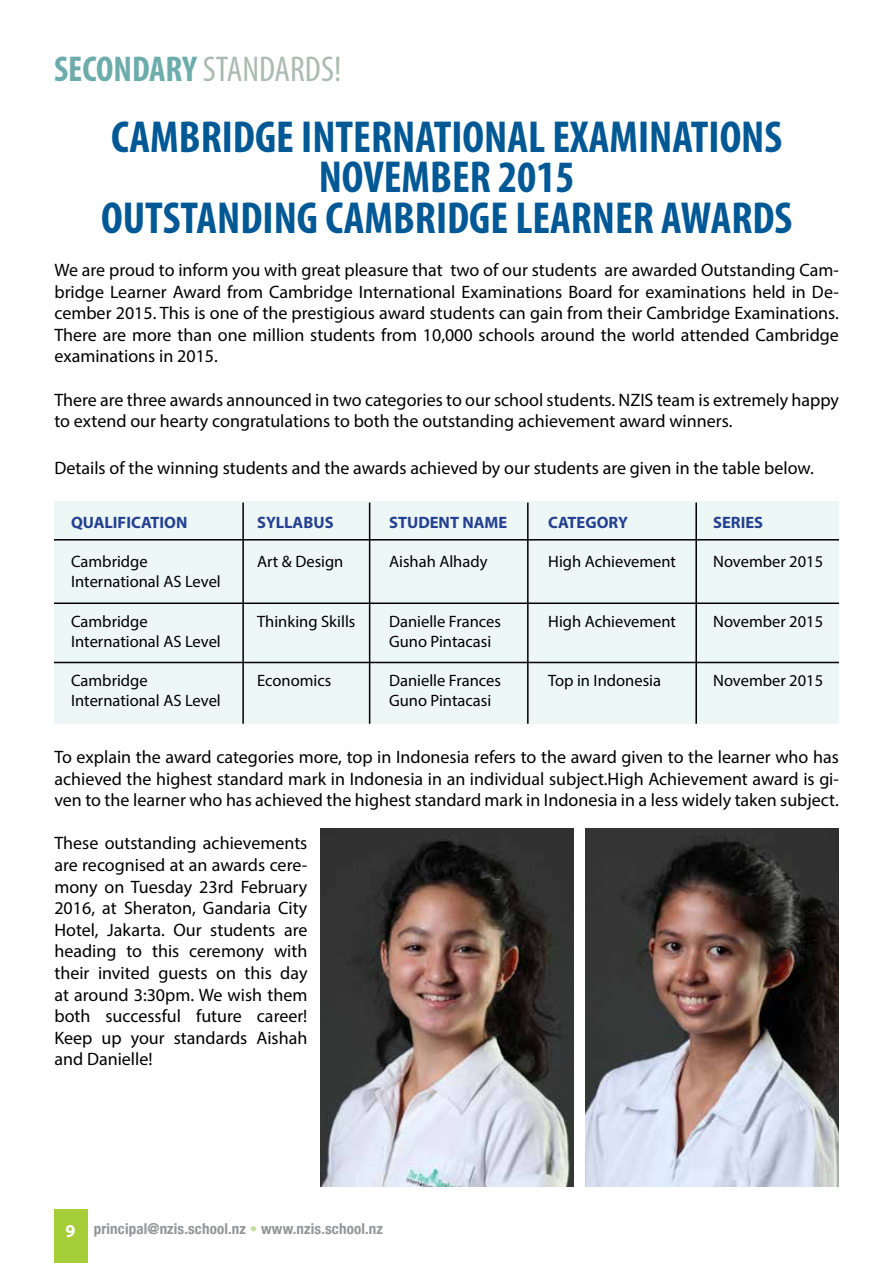
<style>
.page{position:relative;width:893px;height:1263px;background:#fff}
.page>*{position:absolute;margin:0;border:0;box-sizing:border-box;transform-origin:0 0}
.t1{font:700 condensed 45px/40.5px "Myriad Pro";color:#005895;text-align:center}
.t2{font:condensed 36px "Myriad Pro";color:#acbbb2}
.t3{font:18px/21.6px "Myriad Pro";color:#000;text-align:justify}
.t4{font:16.5px "Myriad Pro";color:#000}
.t5{font:700 16.5px "Myriad Pro";color:#25408f}
.t6{font:700 condensed 15px "Helvetica Neue";letter-spacing:.01em;color:#939598}
.s1{font-weight:700;color:#6cadac}
.s2{font-family:"Myriad Pro";font-stretch:normal;font-size:18px;color:#fff}
.s3{color:#c4df9b}
</style>
<div class="page">
<div style="left:54px;top:1209px;width:33px;height:54px;background:#a6ce39"></div>
<img style="left:320px;top:829px;width:254px;height:357px">
<img style="left:586px;top:829px;width:253px;height:357px">
<div style="left:54px;top:501px;width:785px;height:223px;background:#ecf7f6"></div>
<hr style="left:54px;top:539px;width:785px;height:1px;background:#000">
<hr style="left:242px;top:503px;width:2px;height:221px;background:#000">
<hr style="left:369px;top:503px;width:1px;height:221px;background:#000">
<hr style="left:527px;top:503px;width:2px;height:221px;background:#000">
<hr style="left:695px;top:503px;width:2px;height:221px;background:#000">
<hr style="left:54px;top:602px;width:785px;height:2px;background:#000">
<hr style="left:54px;top:662px;width:785px;height:1px;background:#000">
<h2 class="t2" style="left:54px;top:47px;width:289px"><span class="s1">SECONDARY</span> STANDARDS!</h2>
<h1 class="t1" style="left:101px;top:116px;width:693px">CAMBRIDGE INTERNATIONAL EXAMINATIONS<br>NOVEMBER 2015<br>OUTSTAN DING CAMBRIDGE LEARNER AWARDS</h1>
<p class="t3" style="left:54px;top:259px;width:786px">We are proud to inform you with great pleasure that two of our students are awarded Outstanding Cam&shy;bridge Learner Award from Cambridge International Examinations Board for examinations held in De&shy;cember 2015. This is one of the prestigious award students can gain from their Cambridge Examinations.<br>There are more than one million students from 10,000 schools around the world attended Cambridge examinations in 2015.</p>
<p class="t3" style="left:54px;top:388px;width:786px">There are three awards announced in two categories to our school students. NZIS team is extremely happy to extend our hearty congratulations to both the outstanding achievement award winners.</p>
<p class="t3" style="left:54px;top:457px;width:761px">Details of the winning students and the awards achieved by our students are given in the table below.</p>
<p class="t5" style="left:71px;top:511px;width:118px">QUALIFICATION</p>
<p class="t5" style="left:257px;top:511px;width:78px">SYLLABUS</p>
<p class="t5" style="left:389px;top:511px;width:120px">STUDENT NAME</p>
<p class="t5" style="left:548px;top:511px;width:81px">CATEGORY</p>
<p class="t5" style="left:713px;top:511px;width:51px">SERIES</p>
<p class="t4" style="left:71px;top:552px;width:78px">Cambridge</p>
<p class="t4" style="left:257px;top:552px;width:88px">Art &amp; Design</p>
<p class="t4" style="left:389px;top:552px;width:100px">Aishah Alhady</p>
<p class="t4" style="left:548px;top:552px;width:129px">High Achievement</p>
<p class="t4" style="left:713px;top:552px;width:112px">November 2015</p>
<p class="t4" style="left:71px;top:571px;width:151px">International AS Level</p>
<p class="t4" style="left:71px;top:611px;width:78px">Cambridge</p>
<p class="t4" style="left:257px;top:611px;width:100px">Thinking Skills</p>
<p class="t4" style="left:389px;top:611px;width:113px">Danielle Frances</p>
<p class="t4" style="left:548px;top:611px;width:129px">High Achievement</p>
<p class="t4" style="left:713px;top:611px;width:112px">November 2015</p>
<p class="t4" style="left:71px;top:631px;width:151px">International AS Level</p>
<p class="t4" style="left:389px;top:631px;width:104px">Guno Pintacasi</p>
<p class="t4" style="left:71px;top:670px;width:78px">Cambridge</p>
<p class="t4" style="left:257px;top:670px;width:76px">Economics</p>
<p class="t4" style="left:389px;top:670px;width:113px">Danielle Frances</p>
<p class="t4" style="left:548px;top:670px;width:114px">Top in Indonesia</p>
<p class="t4" style="left:713px;top:670px;width:112px">November 2015</p>
<p class="t4" style="left:71px;top:690px;width:151px">International AS Level</p>
<p class="t4" style="left:389px;top:690px;width:104px">Guno Pintacasi</p>
<p class="t3" style="left:54px;top:746px;width:786px">To explain the award categories more, top in Indonesia refers to the award given to the learner who has achieved the highest standard mark in Indonesia in an individual subject.High Achievement award is gi&shy;ven to the learner who has achieved the highest standard mark in Indonesia in a less widely taken subject.</p>
<p class="t3" style="left:54px;top:832px;width:255px">These outstanding achievements are recognised at an awards cere&shy;mony on Tuesday 23rd February 2016, at Sheraton, Gandaria City Hotel, Jakarta. Our students are heading to this ceremony with their invited guests on this day at around 3:30pm. We wish them both successful future career!<br>Keep up your standards Aishah and Danielle!</p>
<p class="t6" style="left:66px;top:1216px;width:319px"><span class="s2">9</span> principal@nzis.school.nz <span class="s3">•</span> www.nzis.school.nz</p>
</div>
